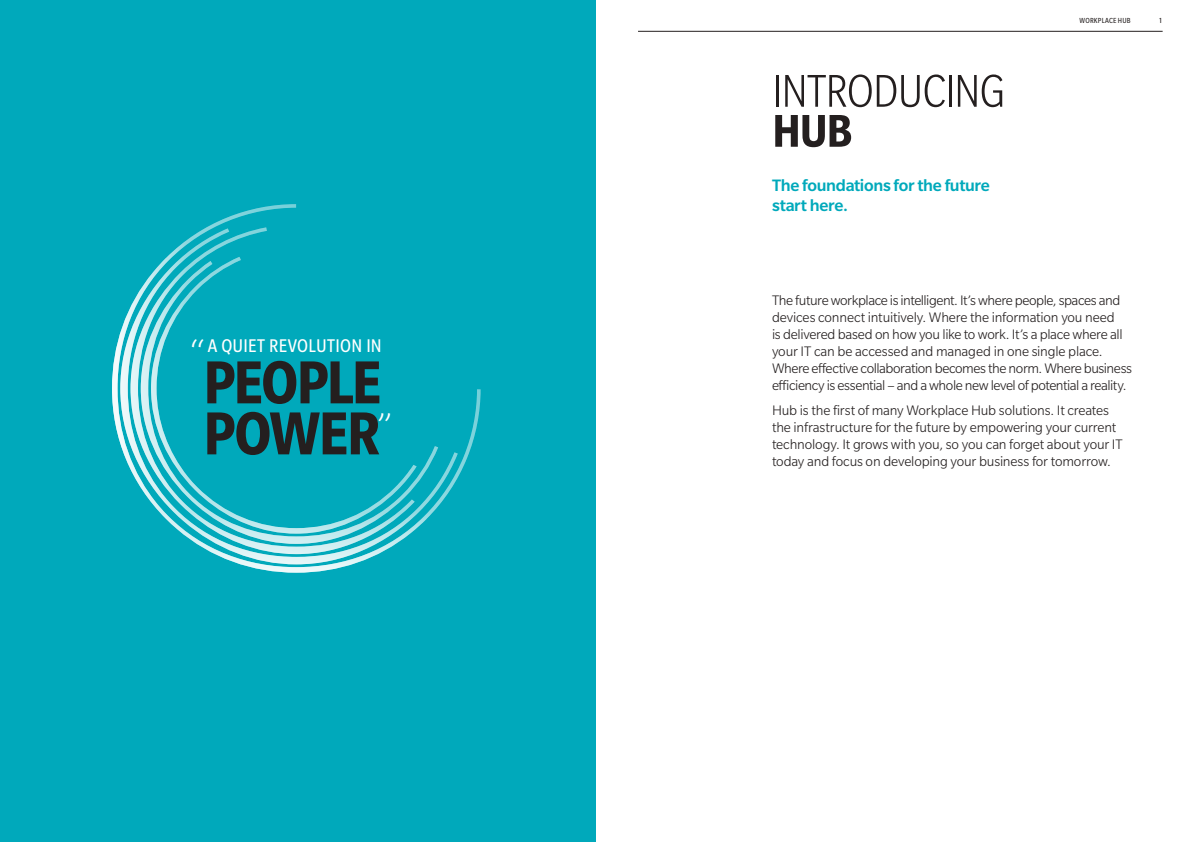
<style>
.page{position:relative;width:1191px;height:842px;background:#fff}
.page>*{position:absolute;margin:0;border:0;box-sizing:border-box;transform-origin:0 0}
.t1{font:700 condensed 66px/51px "Slate Pro";letter-spacing:-.025em;color:#241f1f}
.t2{font:300 condensed 50px "Slate Pro";letter-spacing:-.025em;color:#241f1f}
.t3{font:700 condensed 50px "Slate Pro";color:#241f1f}
.t4{font:300 condensed 40px "Slate Pro";color:#fff}
.t5{font:condensed 20px "Slate Pro";letter-spacing:.01em;color:#fff}
.t6{font:500 18px/20px "Slate Pro";letter-spacing:-.015em;color:#00a9bb}
.t7{font:300 15px/17px "Slate Pro";letter-spacing:-.015em;color:#241f1f}
.t8{font:condensed 8px "Slate Pro";letter-spacing:.025em;color:#241f1f}
.t9{font:8px "Slate Pro";color:#241f1f}
.s1{font-weight:300;font-size:40px}
</style>
<div class="page">
<div style="left:0;top:0;width:595px;height:842px;background:#00a9bb"></div>
<hr style="left:638px;top:31px;width:524px;height:1px;background:#241f1f">
<svg style="left:112px;top:204px;width:368px;height:369px"></svg>
<svg style="left:120px;top:228px;width:338px;height:336px"></svg>
<h3 class="t5" style="left:191px;top:336px;width:192px"><span class="s1">“</span> A QUIET REVOLUTION IN</h3>
<h1 class="t1" style="left:203px;top:357px;width:179px">PEOPLE<br>POWER</h1>
<h3 class="t4" style="left:378px;top:405px;width:14px">”</h3>
<h2 class="t2" style="left:772px;top:65px;width:234px">INTRODUCING</h2>
<h2 class="t3" style="left:772px;top:104px;width:81px">HUB</h2>
<p class="t6" style="left:772px;top:175px;width:219px">The foundations for the future start here.</p>
<p class="t8" style="left:1079px;top:16px;width:53px">WORKPLACE HUB</p>
<p class="t9" style="left:1158px;top:16px;width:6px">1</p>
<p class="t7" style="left:772px;top:291px;width:362px">The future workplace is intelligent. It’s where people, spaces and devices connect intuitively. Where the information you need<br>is delivered based on how you like to work. It’s a place where all your IT can be accessed and managed in one single place.<br>Where effective collaboration becomes the norm. Where business efficiency is essential – and a whole new level of potential a reality.</p>
<p class="t7" style="left:772px;top:402px;width:352px">Hub is the first of many Workplace Hub solutions. It creates the infrastructure for the future by empowering your current technology. It grows with you, so you can forget about your IT today and focus on developing your business for tomorrow.</p>
</div>
